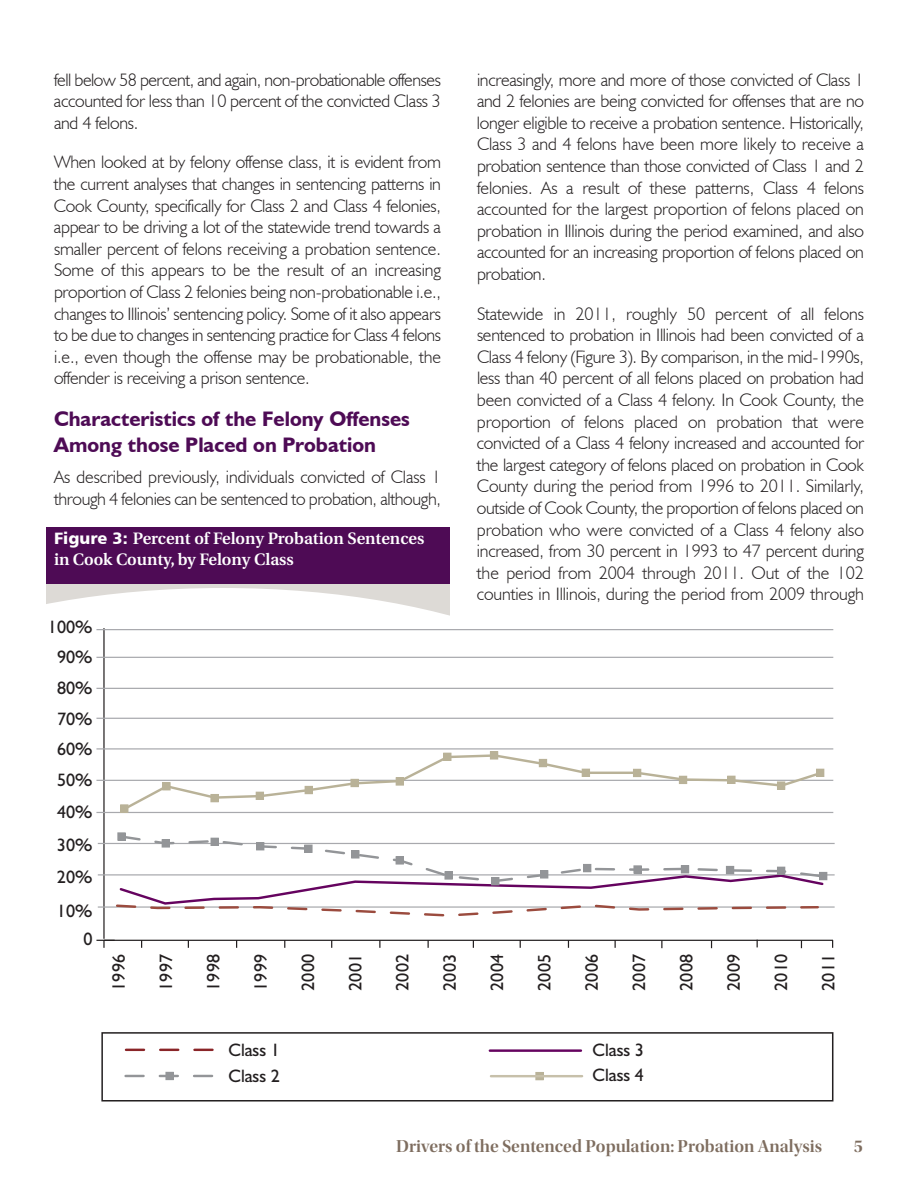
<style>
.page{position:relative;width:918px;height:1188px;background:#fff}
.page>*{position:absolute;margin:0;border:0;box-sizing:border-box;transform-origin:0 0}
.t1{font:700 21px/25.2px "Humanist 521 BT";color:#4e0b55}
.t2{font:300 18px/21.6px "Humanist 521 BT";letter-spacing:-.015em;color:#231f20;text-align:justify}
.t3{font:18px/31.2px "Humanist 521 BT";color:#231f20}
.t4{font:18px "Utopia Std Semibold Disp";color:#7e6d5f}
.t5{font:600 16.5px/21px "Utopia";color:#fff}
.s1{font-family:"Humanist 777 BT Black B";font-weight:400}
</style>
<div class="page">
<div style="left:46px;top:584px;width:404px;height:34px;background:#dddad6"></div>
<svg style="left:46px;top:588px;width:598px;height:320px"></svg>
<div style="left:46px;top:527px;width:404px;height:57px;background:#4e0b55"></div>
<hr style="left:103px;top:628px;width:2px;height:311px;background:#231f20">
<hr style="left:96px;top:812px;width:737px;height:1px;background:#a8a9ad">
<hr style="left:96px;top:780px;width:737px;height:1px;background:#a8a9ad">
<hr style="left:96px;top:748px;width:737px;height:2px;background:#a8a9ad">
<hr style="left:96px;top:718px;width:737px;height:1px;background:#a8a9ad">
<hr style="left:96px;top:688px;width:737px;height:1px;background:#a8a9ad">
<hr style="left:96px;top:657px;width:737px;height:1px;background:#a8a9ad">
<hr style="left:96px;top:629px;width:737px;height:1px;background:#a8a9ad">
<svg style="left:121px;top:753px;width:704px;height:59px"></svg>
<hr style="left:98px;top:906px;width:737px;height:2px;background:#a8a9ad">
<hr style="left:98px;top:874px;width:737px;height:2px;background:#a8a9ad">
<hr style="left:98px;top:843px;width:737px;height:1px;background:#a8a9ad">
<hr style="left:104px;top:940px;width:729px;height:1px;background:#231f20">
<svg style="left:96px;top:940px;width:9px;height:8px"></svg>
<hr style="left:490px;top:1049px;width:91px;height:3px;background:#65035f">
<svg style="left:126px;top:1075px;width:88px;height:2px"></svg>
<svg style="left:126px;top:1049px;width:88px;height:2px"></svg>
<div style="left:166px;top:1072px;width:7px;height:8px;background:#939598"></div>
<div style="left:166px;top:1072px;width:8px;height:8px;border:1px solid #939598"></div>
<div style="left:118px;top:833px;width:8px;height:8px;border:1px solid #939598"></div>
<div style="left:536px;top:1072px;width:7px;height:8px;background:#b9b298"></div>
<div style="left:536px;top:1072px;width:8px;height:8px;border:1px solid #b9b298"></div>
<div style="left:121px;top:805px;width:7px;height:7px;background:#b9b298"></div>
<div style="left:120px;top:805px;width:8px;height:7px;border:1px solid #b9b298"></div>
<div style="left:163px;top:783px;width:7px;height:7px;background:#b9b298"></div>
<div style="left:162px;top:782px;width:8px;height:8px;border:1px solid #b9b298"></div>
<div style="left:211px;top:794px;width:7px;height:8px;background:#b9b298"></div>
<div style="left:211px;top:794px;width:8px;height:8px;border:1px solid #b9b298"></div>
<div style="left:256px;top:792px;width:8px;height:7px;background:#b9b298"></div>
<div style="left:256px;top:792px;width:8px;height:8px;border:1px solid #b9b298"></div>
<div style="left:305px;top:786px;width:7px;height:8px;background:#b9b298"></div>
<div style="left:305px;top:786px;width:8px;height:8px;border:1px solid #b9b298"></div>
<div style="left:351px;top:779px;width:7px;height:8px;background:#b9b298"></div>
<div style="left:351px;top:779px;width:8px;height:8px;border:1px solid #b9b298"></div>
<div style="left:396px;top:778px;width:7px;height:7px;background:#b9b298"></div>
<div style="left:396px;top:777px;width:8px;height:8px;border:1px solid #b9b298"></div>
<div style="left:444px;top:753px;width:7px;height:7px;background:#b9b298"></div>
<div style="left:443px;top:753px;width:8px;height:8px;border:1px solid #b9b298"></div>
<div style="left:490px;top:752px;width:8px;height:7px;background:#b9b298"></div>
<div style="left:490px;top:751px;width:8px;height:8px;border:1px solid #b9b298"></div>
<div style="left:539px;top:759px;width:8px;height:8px;background:#b9b298"></div>
<div style="left:582px;top:769px;width:8px;height:7px;background:#b9b298"></div>
<div style="left:582px;top:769px;width:8px;height:8px;border:1px solid #b9b298"></div>
<div style="left:633px;top:769px;width:8px;height:8px;background:#b9b298"></div>
<div style="left:679px;top:776px;width:8px;height:8px;background:#b9b298"></div>
<div style="left:728px;top:776px;width:7px;height:7px;background:#b9b298"></div>
<div style="left:727px;top:776px;width:8px;height:8px;border:1px solid #b9b298"></div>
<div style="left:101px;top:1032px;width:732px;height:70px;border:2px solid #231f20"></div>
<hr style="left:491px;top:1075px;width:91px;height:2px;background:#c7c0aa">
<div style="left:817px;top:769px;width:7px;height:8px;background:#b9b298"></div>
<div style="left:816px;top:769px;width:8px;height:8px;border:1px solid #b9b298"></div>
<svg style="left:115px;top:834px;width:712px;height:83px"></svg>
<p class="t2" style="left:54px;top:68px;width:389px">fell below 58 percent, and again, non-probationable offenses accounted for less than 10 percent of the convicted Class 3 and 4 felons.</p>
<p class="t2" style="left:54px;top:151px;width:389px">When looked at by felony offense class, it is evident from the current analyses that changes in sentencing patterns in Cook County, specifically for Class 2 and Class 4 felonies, appear to be driving a lot of the statewide trend towards a smaller percent of felons receiving a probation sentence.<br>Some of this appears to be the result of an increasing proportion of Class 2 felonies being non-probationable i.e., changes to Illinois’ sentencing policy. Some of it also appears to be due to changes in sentencing practice for Class 4 felons i.e., even though the offense may be probationable, the offender is receiving a prison sentence.</p>
<p class="t1" style="left:54px;top:406px;width:357px">Characteristics of the Felony Offenses<br>Among those Placed on Probation</p>
<p class="t2" style="left:54px;top:466px;width:389px">As described previously, individuals convicted of Class 1 through 4 felonies can be sentenced to probation, although,</p>
<p class="t5" style="left:54px;top:529px;width:372px"><span class="s1">Figure 3:</span> Percent of Felony Probation Sentences in Cook County, by Felony Class</p>
<p class="t3" style="left:48px;top:611px;width:46px">100%</p>
<p class="t3" style="left:57px;top:641px;width:37px">90%</p>
<p class="t3" style="left:57px;top:672px;width:37px">80%</p>
<p class="t3" style="left:57px;top:703px;width:37px">70%</p>
<p class="t3" style="left:57px;top:733px;width:37px">60%</p>
<p class="t3" style="left:57px;top:764px;width:37px">50%</p>
<p class="t3" style="left:57px;top:796px;width:37px">40%</p>
<p class="t3" style="left:57px;top:829px;width:37px">30%<br>20%</p>
<p class="t3" style="left:57px;top:895px;width:37px">10%</p>
<p class="t3" style="left:83px;top:923px;width:11px">0</p>
<p class="t2" style="left:477px;top:68px;width:389px">increasingly, more and more of those convicted of Class 1 and 2 felonies are being convicted for offenses that are no longer eligible to receive a probation sentence. Historically, Class 3 and 4 felons have been more likely to receive a probation sentence than those convicted of Class 1 and 2 felonies. As a result of these patterns, Class 4 felons accounted for the largest proportion of felons placed on probation in Illinois during the period examined, and also accounted for an increasing proportion of felons placed on probation.</p>
<p class="t2" style="left:477px;top:302px;width:389px">Statewide in 2011, roughly 50 percent of all felons sentenced to probation in Illinois had been convicted of a Class 4 felony (Figure 3). By comparison, in the mid-1990s, less than 40 percent of all felons placed on probation had been convicted of a Class 4 felony. In Cook County, the proportion of felons placed on probation that were convicted of a Class 4 felony increased and accounted for the largest category of felons placed on probation in Cook County during the period from 1996 to 2011. Similarly, outside of Cook County, the proportion of felons placed on probation who were convicted of a Class 4 felony also increased, from 30 percent in 1993 to 47 percent during the period from 2004 through 2011. Out of the 102 counties in Illinois, during the period from 2009 through</p>
<p class="t3" style="left:103px;top:991px;width:38px;rotate:-90deg">1996</p>
<p class="t3" style="left:150px;top:991px;width:38px;rotate:-90deg">1997</p>
<p class="t3" style="left:197px;top:991px;width:38px;rotate:-90deg">1998</p>
<p class="t3" style="left:245px;top:991px;width:38px;rotate:-90deg">1999</p>
<p class="t3" style="left:292px;top:991px;width:38px;rotate:-90deg">2000</p>
<p class="t3" style="left:339px;top:991px;width:38px;rotate:-90deg">2001</p>
<p class="t3" style="left:387px;top:991px;width:38px;rotate:-90deg">2002</p>
<p class="t3" style="left:434px;top:991px;width:38px;rotate:-90deg">2003</p>
<p class="t3" style="left:481px;top:991px;width:38px;rotate:-90deg">2004</p>
<p class="t3" style="left:528px;top:991px;width:38px;rotate:-90deg">2005</p>
<p class="t3" style="left:576px;top:991px;width:38px;rotate:-90deg">2006</p>
<p class="t3" style="left:623px;top:991px;width:38px;rotate:-90deg">2007</p>
<p class="t3" style="left:670px;top:991px;width:38px;rotate:-90deg">2008</p>
<p class="t3" style="left:718px;top:991px;width:38px;rotate:-90deg">2009</p>
<p class="t3" style="left:765px;top:991px;width:38px;rotate:-90deg">2010</p>
<p class="t3" style="left:812px;top:991px;width:38px;rotate:-90deg">2011</p>
<p class="t3" style="left:229px;top:1034px;width:53px">Class 1</p>
<p class="t3" style="left:593px;top:1034px;width:53px">Class 3</p>
<p class="t3" style="left:229px;top:1060px;width:53px">Class 2</p>
<p class="t3" style="left:593px;top:1059px;width:53px">Class 4</p>
<p class="t4" style="left:396px;top:1139px;width:427px">Drivers of the Sentenced Population: Probation Analysis</p>
<p class="t4" style="left:854px;top:1139px;width:11px">5</p>
</div>
